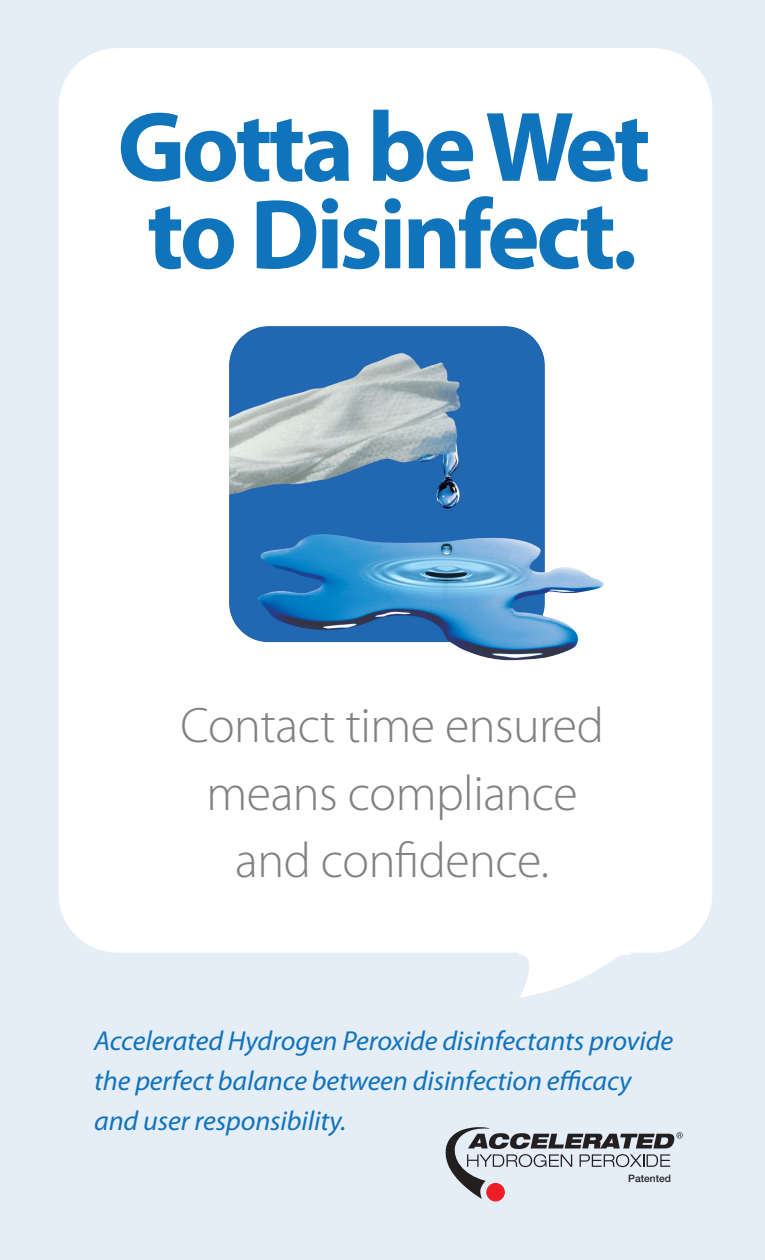
<style>
.page{position:relative;width:765px;height:1260px;background:#e5edf7}
.page>*{position:absolute;margin:0;border:0;box-sizing:border-box;transform-origin:0 0}
.t1{font:700 100px/87.5px "Myriad Pro";letter-spacing:-.035em;color:#1074bc}
.t2{font:300 50px/67.5px "Myriad Pro";letter-spacing:-.01em;color:#808285;text-align:center}
.t3{font:italic 27.5px/40.1px "Myriad Pro";letter-spacing:-.005em;color:#1074bc}
.t4{font:500 10.25px "Helvetica Neue";color:#231f20}
</style>
<div class="page">
<div style="left:59px;top:48px;width:653px;height:905px;background:#fff;border-radius:59px"></div>
<svg style="left:519px;top:953px;width:112px;height:45px"></svg>
<div style="left:487px;top:1183px;width:17px;height:18px;border:1px solid #ee1d23;border-radius:50%"></div>
<svg style="left:445px;top:1127px;width:238px;height:72px"></svg>
<img style="left:229px;top:326px;width:375px;height:335px">
<h1 class="t1" style="left:117px;top:105px;width:535px">Gotta be Wet to Disinfect.</h1>
<h2 class="t2" style="left:180px;top:693px;width:425px">Contact time ensured means compliance and confidence.</h2>
<p class="t3" style="left:94px;top:1021px;width:580px">Accelerated Hydrogen Peroxide disinfectants provide the perfect balance between disinfection efficacy and user responsibility.</p>
<p class="t4" style="left:628px;top:1172px;width:44px">Patented</p>
</div>
